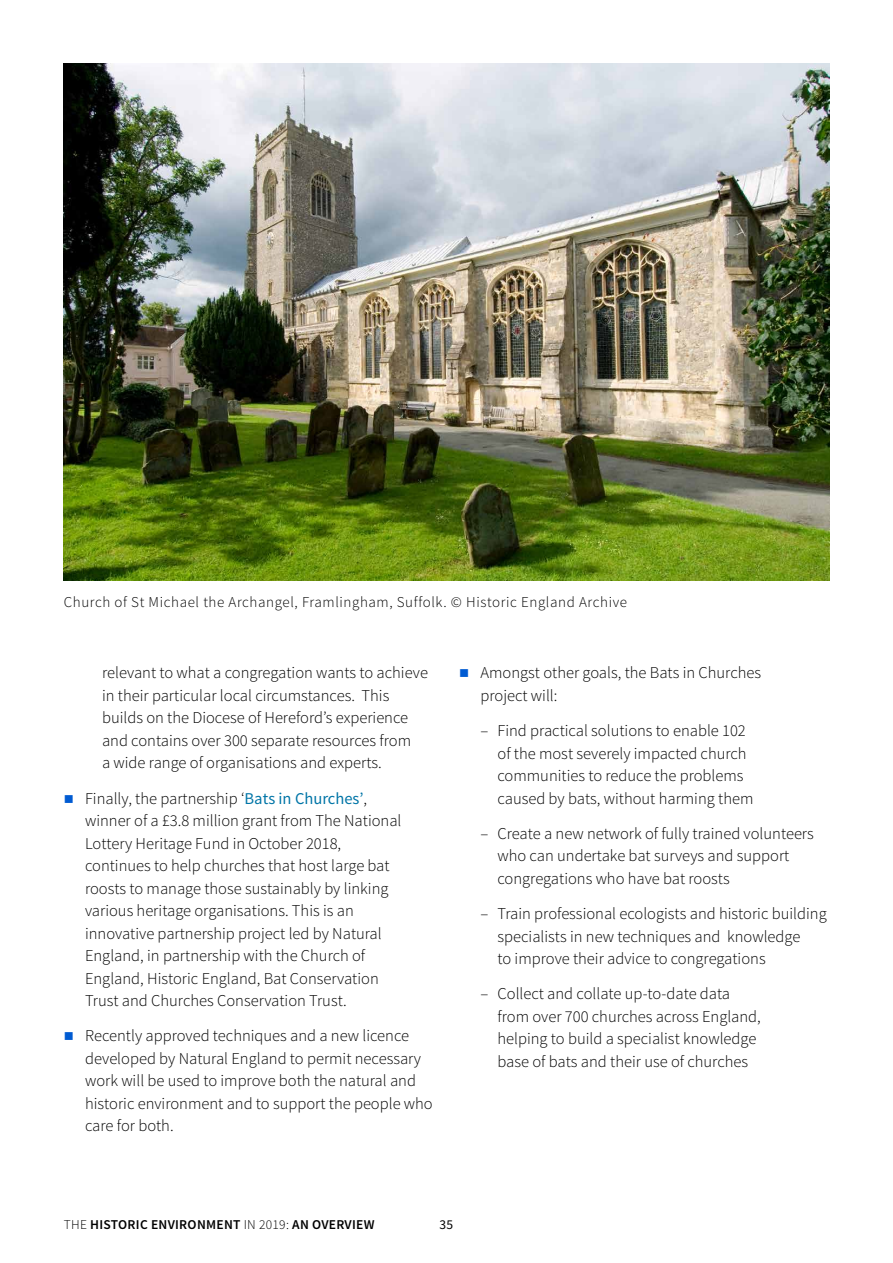
<style>
.page{position:relative;width:893px;height:1263px;background:#fff}
.page>*{position:absolute;margin:0;border:0;box-sizing:border-box;transform-origin:0 0}
.Overview_Para_Body{font:300 16.5px/22.5px "Source Sans Pro";color:#000}
.Captions{font:300 15px "Source Sans Pro";letter-spacing:.04em;color:#000}
.t1{font:600 13.5px "Source Sans Pro";letter-spacing:.02em;color:#000}
.t2{font:13.5px "Source Sans Pro";color:#000}
.s1{font-weight:400;color:#0075a7}
.s2{font-weight:300}
</style>
<div class="page">
<img style="left:64px;top:64px;width:765px;height:517px">
<p class="Captions" style="left:64px;top:592px;width:565px">Church of St Michael the Archangel, Framlingham, Suffolk. © Historic England Archive</p>
<p class="Overview_Para_Body" style="left:102px;top:662px;width:327px">relevant to what a congregation wants to achieve in their particular local circumstances. This builds on the Diocese of Hereford’s experience and contains over 300 separate resources from<br>a wide range of organisations and experts.</p>
<p class="Overview_Para_Body" style="left:85px;top:787px;width:318px">Finally, the partnership ‘<span class="s1">Bats in Churches’</span>, winner of a £3.8 million grant from The National Lottery Heritage Fund in October 2018, continues to help churches that host large bat roosts to manage those sustainably by linking various heritage organisations. This is an innovative partnership project led by Natural England, in partnership with the Church of England, Historic England, Bat Conservation Trust and Churches Conservation Trust.</p>
<p class="Overview_Para_Body" style="left:85px;top:1025px;width:349px">Recently approved techniques and a new licence developed by Natural England to permit necessary work will be used to improve both the natural and historic environment and to support the people who care for both.</p>
<p class="Overview_Para_Body" style="left:480px;top:662px;width:282px">Amongst other goals, the Bats in Churches project will:</p>
<p class="Overview_Para_Body" style="left:497px;top:719px;width:257px;text-indent:-17px">– Find practical solutions to enable 102 of the most severely impacted church communities to reduce the problems caused by bats, without harming them</p>
<p class="Overview_Para_Body" style="left:497px;top:822px;width:318px;text-indent:-17px">– Create a new network of fully trained volunteers who can undertake bat surveys and support congregations who have bat roosts</p>
<p class="Overview_Para_Body" style="left:497px;top:902px;width:331px;text-indent:-17px">– Train professional ecologists and historic building specialists in new techniques and knowledge<br>to improve their advice to congregations</p>
<p class="Overview_Para_Body" style="left:497px;top:983px;width:265px;text-indent:-17px">– Collect and collate up-to-date data from over 700 churches across England, helping to build a specialist knowledge base of bats and their use of churches</p>
<p class="t1" style="left:64px;top:1216px;width:312px"><span class="s2">THE</span> HISTORIC ENVIRONMENT <span class="s2">IN 2019:</span> AN OVERVIEW</p>
<p class="t2" style="left:440px;top:1216px;width:15px">35</p>
</div>
